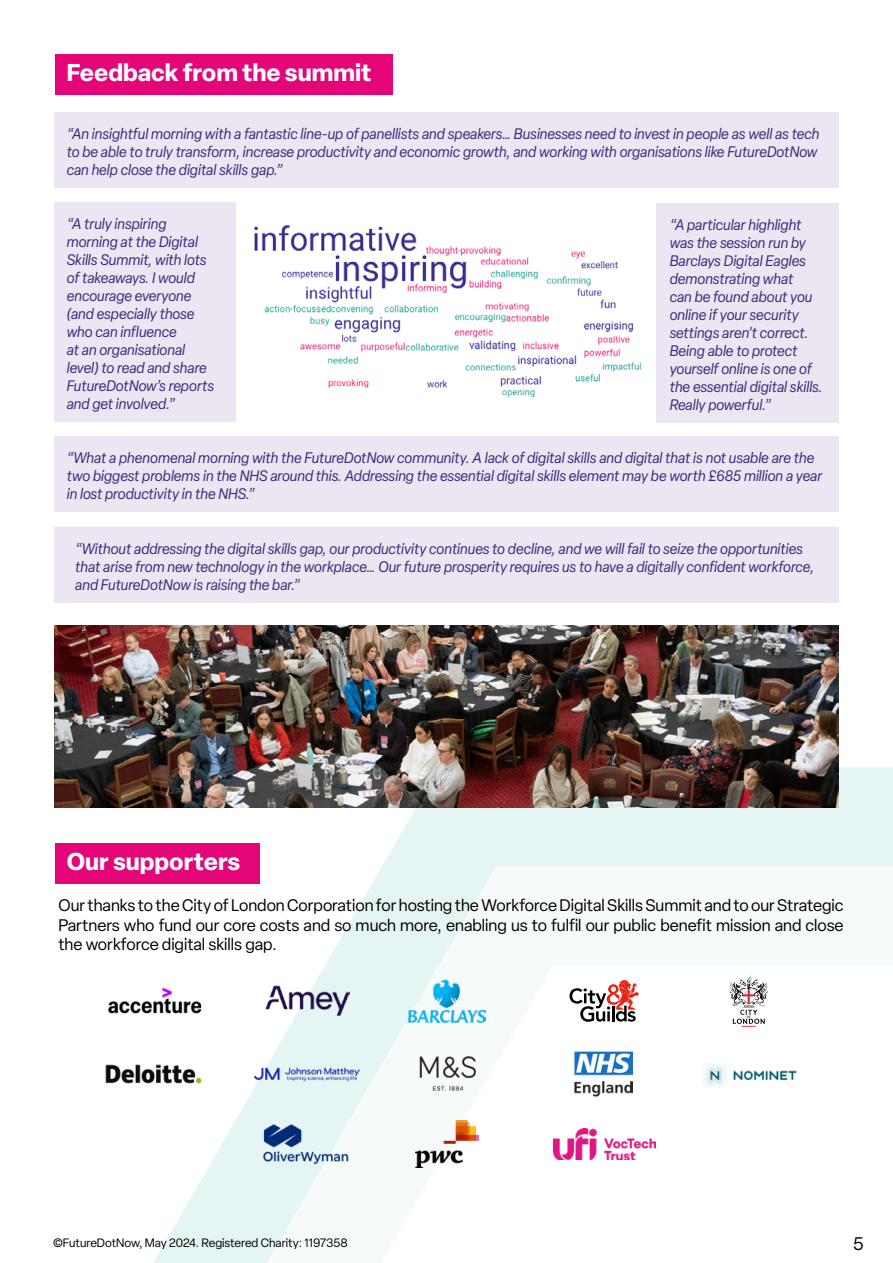
<style>
.page{position:relative;width:893px;height:1263px;background:#fff}
.page>*{position:absolute;margin:0;border:0;box-sizing:border-box;transform-origin:0 0}
.t1{font:700 24px "Elza";color:#fff}
.t2{font:18px "Elza";color:#000}
.t3{font:16.5px/19.8px "Elza";color:#000;text-align:justify}
.t4{font:italic 15px/18px "Elza";color:#3d2a7a}
.t5{font:12px "Elza";color:#000}
</style>
<div class="page">
<img style="left:254px;top:225px;width:388px;height:173px">
<svg style="left:149px;top:767px;width:744px;height:496px"></svg>
<svg style="left:263px;top:866px;width:630px;height:397px"></svg>
<div style="left:55px;top:54px;width:338px;height:40px;background:#e40579"></div>
<div style="left:54px;top:202px;width:182px;height:220px;background:#ece6f3"></div>
<div style="left:657px;top:203px;width:182px;height:220px;background:#ece6f3"></div>
<div style="left:54px;top:436px;width:785px;height:76px;background:#ece6f3"></div>
<div style="left:54px;top:527px;width:785px;height:76px;background:#ece6f3"></div>
<div style="left:54px;top:112px;width:785px;height:75px;background:#ece6f3"></div>
<div style="left:55px;top:843px;width:204px;height:40px;background:#e40579"></div>
<img style="left:108px;top:987px;width:94px;height:27px">
<img style="left:266px;top:986px;width:83px;height:30px">
<img style="left:408px;top:979px;width:77px;height:43px">
<svg style="left:569px;top:980px;width:69px;height:42px"></svg>
<svg style="left:730px;top:975px;width:38px;height:52px"></svg>
<img style="left:105px;top:1063px;width:97px;height:21px">
<img style="left:415px;top:1120px;width:63px;height:48px">
<img style="left:554px;top:1128px;width:101px;height:32px">
<img style="left:254px;top:1063px;width:105px;height:22px">
<img style="left:417px;top:1055px;width:62px;height:38px">
<img style="left:575px;top:1051px;width:58px;height:46px">
<img style="left:699px;top:1059px;width:100px;height:30px">
<img style="left:262px;top:1123px;width:87px;height:41px">
<img style="left:54px;top:625px;width:785px;height:183px">
<h1 class="t1" style="left:67px;top:56px;width:306px">Feedback from the summit</h1>
<p class="t4" style="left:67px;top:124px;width:754px">“An insightful morning with a fantastic line-up of panellists and speakers… Businesses need to invest in people as well as tech to be able to truly transform, increase productivity and economic growth, and working with organisations like FutureDotNow can help close the digital skills gap.”</p>
<p class="t4" style="left:67px;top:215px;width:149px">“A truly inspiring morning at the Digital<br>Skills Summit, with lots of takeaways. I would encourage everyone (and especially those who can influence<br>at an organisational level) to read and share<br>FutureDotNow’s reports and get involved.”</p>
<p class="t4" style="left:670px;top:216px;width:154px">“A particular highlight was the session run by<br>Barclays Digital Eagles demonstrating what<br>can be found about you online if your security settings aren’t correct.<br>Being able to protect yourself online is one of the essential digital skills.<br>Really powerful.”</p>
<p class="t4" style="left:67px;top:448px;width:757px">“What a phenomenal morning with the FutureDotNow community. A lack of digital skills and digital that is not usable are the two biggest problems in the NHS around this. Addressing the essential digital skills element may be worth £685 million a year in lost productivity in the NHS.”</p>
<p class="t4" style="left:75px;top:540px;width:740px">“Without addressing the digital skills gap, our productivity continues to decline, and we will fail to seize the opportunities that arise from new technology in the workplace… Our future prosperity requires us to have a digitally confident workforce, and FutureDotNow is raising the bar.”</p>
<h1 class="t1" style="left:67px;top:845px;width:175px">Our supporters</h1>
<p class="t3" style="left:58px;top:895px;width:787px">Our thanks to the City of London Corporation for hosting the Workforce Digital Skills Summit and to our Strategic Partners who fund our core costs and so much more, enabling us to fulfil our public benefit mission and close the workforce digital skills gap.</p>
<p class="t5" style="left:53px;top:1235px;width:296px">©FutureDotNow, May 2024. Registered Charity: 1197358</p>
<p class="t2" style="left:853px;top:1232px;width:13px">5</p>
</div>
